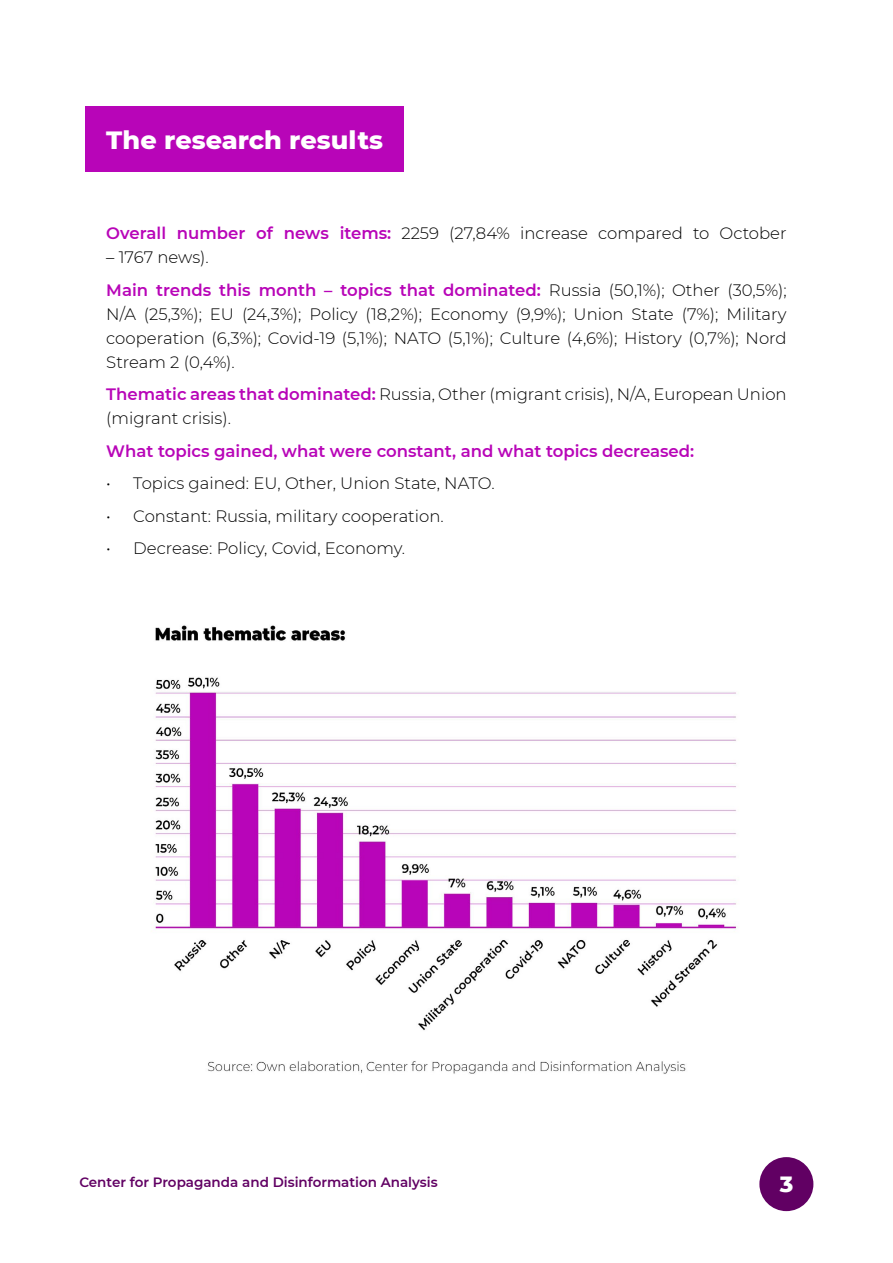
<style>
.page{position:relative;width:893px;height:1263px;background:#fff}
.page>*{position:absolute;margin:0;border:0;box-sizing:border-box;transform-origin:0 0}
.t1{font:800 25.5px "Montserrat";color:#fff}
.t2{font:800 22.5px "Montserrat";color:#fff}
.t3{font:300 16.5px/24px "Montserrat";color:#000;text-align:justify}
.t4{font:600 16.5px/32.5px "Montserrat";color:#b805b8}
.t5{font:600 13.5px "Montserrat";color:#610063}
.s1{font-weight:600;color:#b805b8}
.s2{font-weight:300;color:#000}
</style>
<div class="page">
<div style="left:759px;top:1157px;width:54px;height:54px;background:#610063;border-radius:50%"></div>
<div style="left:85px;top:106px;width:319px;height:66px;background:#b805b8"></div>
<img style="left:154px;top:625px;width:583px;height:449px">
<h1 class="t1" style="left:106px;top:121px;width:278px">The research results</h1>
<p class="t3" style="left:106px;top:221px;width:682px"><span class="s1">Overall number of news items:</span> 2259 (27,84% increase compared to October</p>
<p class="t4" style="left:106px;top:240px;width:682px"><span class="s2">– 1767 news).<br></span>Main trends this month – topics that dominated: <span class="s2">Russia (50,1%); Other (30,5%);</span></p>
<p class="t3" style="left:106px;top:301px;width:682px">N/A (25,3%); EU (24,3%); Policy (18,2%); Economy (9,9%); Union State (7%); Military cooperation (6,3%); Covid-19 (5,1%); NATO (5,1%); Culture (4,6%); History (0,7%); Nord Stream 2 (0,4%).</p>
<p class="t3" style="left:106px;top:382px;width:682px"><span class="s1">Thematic areas that dominated:</span> Russia, Other (migrant crisis), N/A, European Union (migrant crisis).</p>
<p class="t4" style="left:106px;top:434px;width:589px">What topics gained, what were constant, and what topics decreased:</p>
<p class="t3" style="left:106px;top:471px;width:390px">• Topics gained: EU, Other, Union State, NATO.</p>
<p class="t3" style="left:106px;top:503px;width:339px">• Constant: Russia, military cooperation.</p>
<p class="t3" style="left:106px;top:536px;width:300px">• Decrease: Policy, Covid, Economy.</p>
<p class="t5" style="left:79px;top:1172px;width:360px">Center for Propaganda and Disinformation Analysis</p>
<h2 class="t2" style="left:780px;top:1168px;width:15px">3</h2>
</div>
